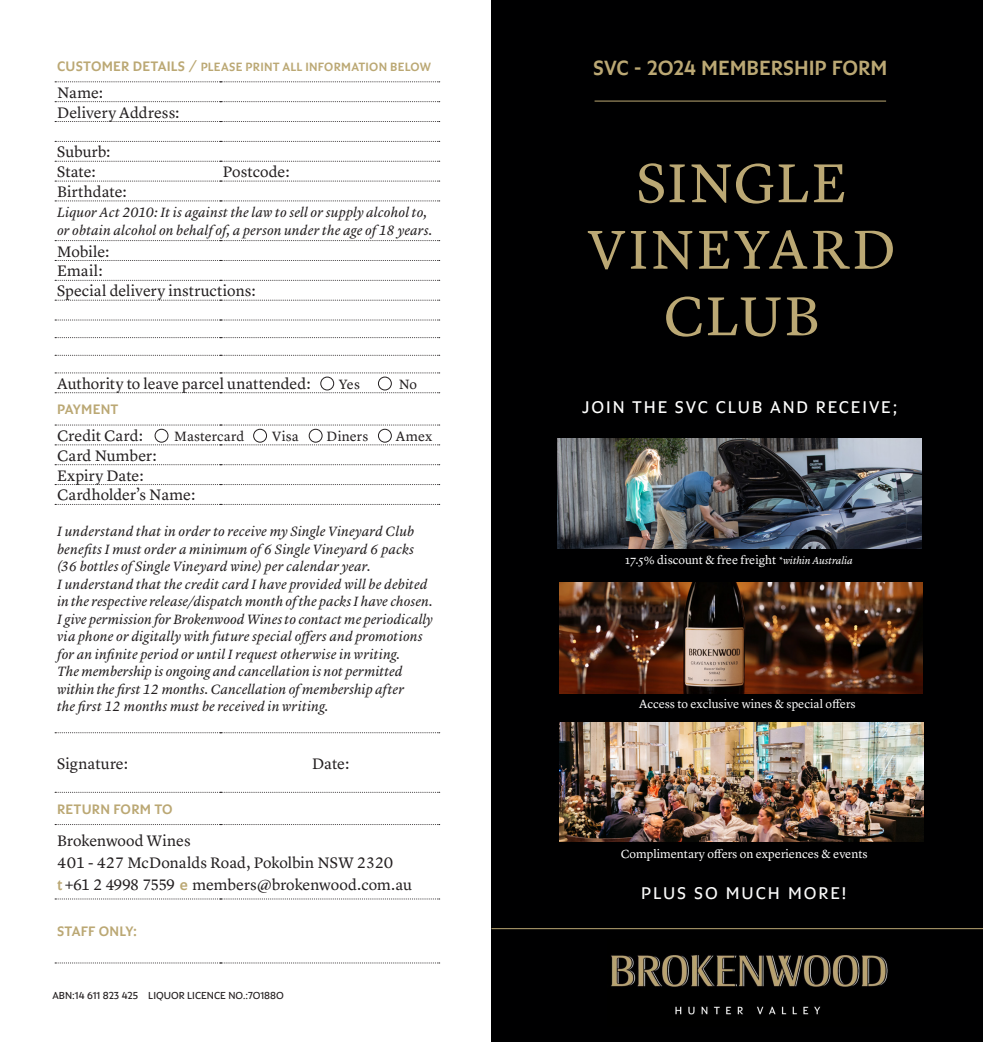
<style>
.page{position:relative;width:983px;height:1042px;background:#fff}
.page>*{position:absolute;margin:0;border:0;box-sizing:border-box;transform-origin:0 0}
.t1{font:500 21px "Altis";color:#bba874}
.t2{font:17.5px "Altis";letter-spacing:.11em;color:#fff}
.t3{font:17.5px "Altis";letter-spacing:.11em;color:#fafafa}
.t4{font:15.75px/21.9px "Lyon Text";color:#231f20}
.t5{font:italic 14px/17.5px "Lyon Text";letter-spacing:.01em;color:#231f20}
.t6{font:14px "Lyon Text";letter-spacing:.01em;color:#231f20}
.t7{font:500 14px "Altis";letter-spacing:.015em;color:#bba874}
.t8{font:500 12.25px "Altis";letter-spacing:.02em;color:#bba874}
.t9{font:12.25px "Lyon Text";color:#fbfbfb}
.t10{font:12.25px "Lyon Text";color:#fefefe}
.t11{font:12.25px "Lyon Text";color:#fafafa}
.t12{font:10.5px "Altis";color:#231f20}
.s1{font-size:14px}
.s2{font-family:"Altis";font-weight:500;font-size:14px;color:#bba874}
.s3{font-style:italic;font-size:10.5px}
</style>
<div class="page">
<svg style="left:55px;top:101px;width:384px;height:1px"></svg>
<svg style="left:55px;top:200px;width:384px;height:1px"></svg>
<svg style="left:55px;top:424px;width:384px;height:1px"></svg>
<svg style="left:55px;top:444px;width:384px;height:1px"></svg>
<svg style="left:55px;top:464px;width:384px;height:1px"></svg>
<svg style="left:55px;top:484px;width:384px;height:1px"></svg>
<svg style="left:55px;top:504px;width:384px;height:1px"></svg>
<svg style="left:55px;top:732px;width:384px;height:1px"></svg>
<svg style="left:55px;top:824px;width:384px;height:1px"></svg>
<svg style="left:55px;top:121px;width:384px;height:1px"></svg>
<svg style="left:55px;top:141px;width:384px;height:1px"></svg>
<svg style="left:55px;top:240px;width:384px;height:1px"></svg>
<svg style="left:55px;top:260px;width:384px;height:1px"></svg>
<svg style="left:55px;top:280px;width:384px;height:1px"></svg>
<svg style="left:55px;top:300px;width:384px;height:1px"></svg>
<svg style="left:55px;top:392px;width:384px;height:1px"></svg>
<svg style="left:55px;top:81px;width:384px;height:1px"></svg>
<svg style="left:55px;top:181px;width:384px;height:1px"></svg>
<svg style="left:55px;top:792px;width:384px;height:1px"></svg>
<svg style="left:55px;top:898px;width:384px;height:1px"></svg>
<svg style="left:55px;top:337px;width:384px;height:1px"></svg>
<svg style="left:55px;top:355px;width:384px;height:1px"></svg>
<svg style="left:55px;top:372px;width:384px;height:1px"></svg>
<svg style="left:55px;top:319px;width:384px;height:1px"></svg>
<svg style="left:55px;top:962px;width:384px;height:1px"></svg>
<svg style="left:55px;top:161px;width:384px;height:1px"></svg>
<div style="left:491px;top:0;width:491px;height:1042px;background:#000001"></div>
<hr style="left:491px;top:928px;width:491px;height:1px;background:#bba874">
<svg style="left:666px;top:296px;width:151px;height:41px"></svg>
<svg style="left:587px;top:230px;width:305px;height:39px"></svg>
<svg style="left:638px;top:163px;width:206px;height:41px"></svg>
<hr style="left:594px;top:101px;width:291px;height:1px;background:#bba874">
<img style="left:611px;top:955px;width:277px;height:60px">
<div style="left:320px;top:377px;width:14px;height:13px;border:1px solid #231f20;border-radius:50%"></div>
<div style="left:378px;top:377px;width:13px;height:13px;border:1px solid #231f20;border-radius:50%"></div>
<div style="left:155px;top:429px;width:13px;height:13px;border:1px solid #231f20;border-radius:50%"></div>
<div style="left:253px;top:429px;width:14px;height:13px;border:1px solid #231f20;border-radius:50%"></div>
<div style="left:309px;top:429px;width:13px;height:13px;border:1px solid #231f20;border-radius:50%"></div>
<div style="left:378px;top:429px;width:13px;height:13px;border:1px solid #231f20;border-radius:50%"></div>
<img style="left:557px;top:438px;width:364px;height:110px">
<img style="left:559px;top:582px;width:363px;height:111px">
<img style="left:559px;top:722px;width:364px;height:119px">
<p class="t8" style="left:57px;top:58px;width:375px"><span class="s1">CUSTOMER DETAILS /</span> PLEASE PRINT ALL INFORMATION BELOW</p>
<p class="t4" style="left:57px;top:80px;width:47px">Name:</p>
<p class="t4" style="left:57px;top:100px;width:124px">Delivery Address:</p>
<p class="t4" style="left:57px;top:140px;width:55px">Suburb:</p>
<p class="t4" style="left:57px;top:160px;width:40px">State:</p>
<p class="t4" style="left:223px;top:160px;width:68px">Postcode:</p>
<p class="t4" style="left:57px;top:179px;width:71px">Birthdate:</p>
<p class="t5" style="left:57px;top:203px;width:377px">Liquor Act 2010: It is against the law to sell or supply alcohol to, or obtain alcohol on behalf of, a person under the age of 18 years.</p>
<p class="t4" style="left:57px;top:239px;width:54px">Mobile:</p>
<p class="t4" style="left:57px;top:259px;width:47px">Email:</p>
<p class="t4" style="left:57px;top:279px;width:200px">Special delivery instructions:</p>
<p class="t4" style="left:57px;top:371px;width:255px">Authority to leave parcel unattended:</p>
<p class="t6" style="left:339px;top:373px;width:22px">Yes</p>
<p class="t6" style="left:398px;top:373px;width:20px">No</p>
<p class="t7" style="left:57px;top:399px;width:63px">PAYMENT</p>
<p class="t4" style="left:57px;top:423px;width:87px">Credit Card:</p>
<p class="t6" style="left:174px;top:425px;width:72px">Mastercard</p>
<p class="t6" style="left:272px;top:425px;width:28px">Visa</p>
<p class="t6" style="left:326px;top:425px;width:43px">Diners</p>
<p class="t6" style="left:396px;top:425px;width:38px">Amex</p>
<p class="t4" style="left:57px;top:443px;width:101px">Card Number:</p>
<p class="t4" style="left:57px;top:463px;width:88px">Expiry Date:</p>
<p class="t4" style="left:57px;top:483px;width:139px">Cardholder’s Name:</p>
<p class="t5" style="left:57px;top:522px;width:377px">I understand that in order to receive my Single Vineyard Club benefits I must order a minimum of 6 Single Vineyard 6 packs (36 bottles of Single Vineyard wine) per calendar year.<br>I understand that the credit card I have provided will be debited in the respective release/dispatch month of the packs I have chosen.<br>I give permission for Brokenwood Wines to contact me periodically via phone or digitally with future special offers and promotions for an infinite period or until I request otherwise in writing.<br>The membership is ongoing and cancellation is not permitted within the first 12 months. Cancellation of membership after<br>the first 12 months must be received in writing.</p>
<p class="t4" style="left:57px;top:751px;width:72px">Signature:</p>
<p class="t4" style="left:312px;top:751px;width:39px">Date:</p>
<p class="t7" style="left:57px;top:798px;width:117px">RETURN FORM TO</p>
<p class="t4" style="left:57px;top:828px;width:135px">Brokenwood Wines</p>
<p class="t4" style="left:57px;top:850px;width:356px">401 - 427 McDonalds Road, Pokolbin NSW 2320<br><span class="s2">t</span> +61 2 4998 7559 <span class="s2">e</span> members@brokenwood.com.au</p>
<p class="t7" style="left:57px;top:921px;width:81px">STAFF ONLY:</p>
<p class="t12" style="left:52px;top:988px;width:233px">ABN:14 611 823 425 LIQUOR LICENCE NO.:701880</p>
<p class="t1" style="left:593px;top:52px;width:296px">SVC - 2024 MEMBERSHIP FORM</p>
<p class="t2" style="left:582px;top:394px;width:317px">JOIN THE SVC CLUB AND RECEIVE;</p>
<p class="t9" style="left:625px;top:550px;width:229px">17.5% discount &amp; free freight <span class="s3">*within Australia</span></p>
<p class="t11" style="left:639px;top:695px;width:218px">Access to exclusive wines &amp; special offers</p>
<p class="t10" style="left:620px;top:844px;width:248px">Complimentary offers on experiences &amp; events</p>
<p class="t3" style="left:641px;top:880px;width:207px">PLUS SO MUCH MORE!</p>
</div>
